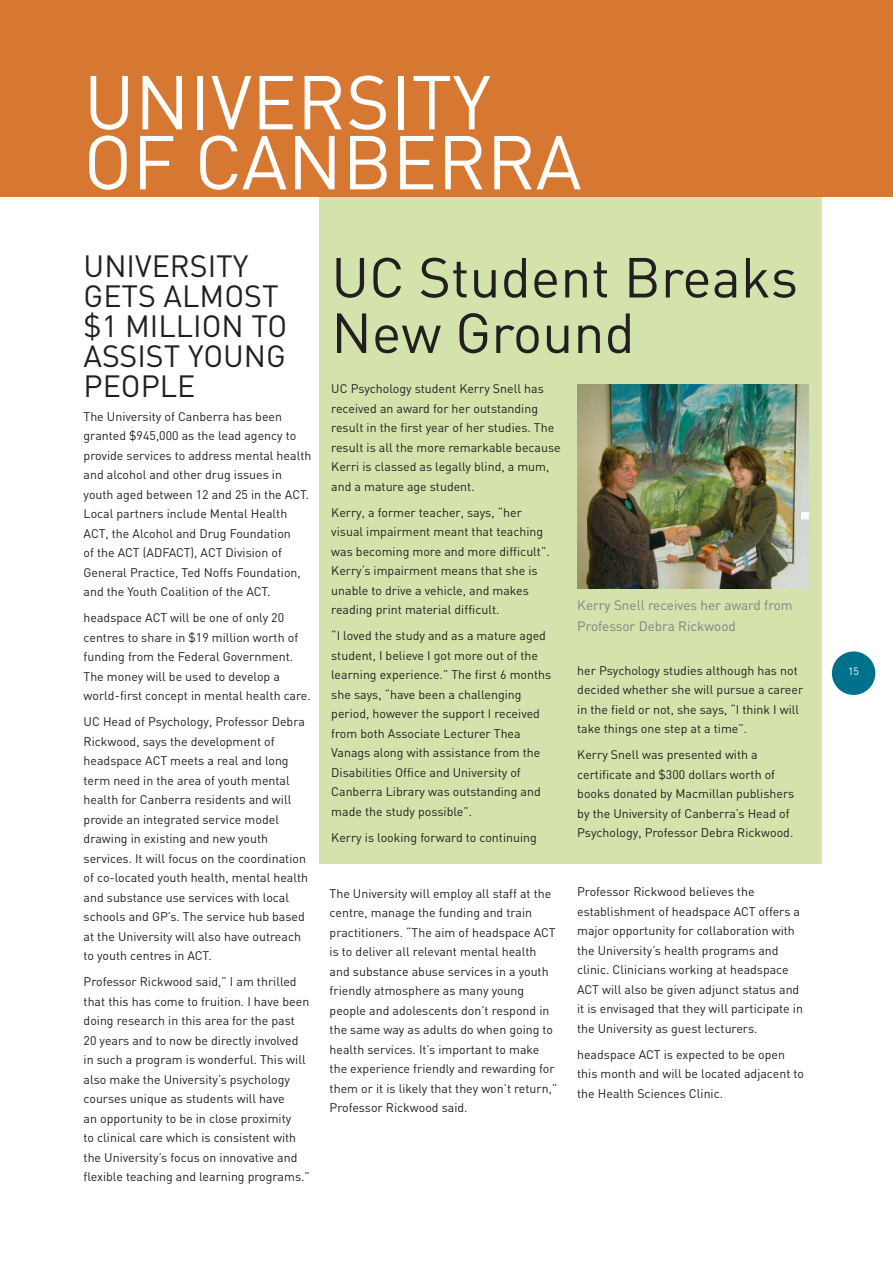
<style>
.page{position:relative;width:893px;height:1263px;background:#fff}
.page>*{position:absolute;margin:0;border:0;box-sizing:border-box;transform-origin:0 0}
.t1{font:75px/60px "DIN";color:#fff}
.t2{font:55.5px/55.5px "DIN";color:#231f20}
.t3{font:30.3px/30px "DIN";color:#231f20}
.t4{font:13.5px/21px "DIN";color:#808284}
.t5{font:12.3px/19.5px "DIN";color:#231f20}
.t6{font:10.5px "DIN";color:#fff}
</style>
<div class="page">
<div style="left:832px;top:651px;width:43px;height:44px;background:#00718c;border-radius:50%"></div>
<div style="left:319px;top:197px;width:503px;height:667px;background:#d3e3ab"></div>
<div style="left:0;top:0;width:893px;height:197px;background:#d67832"></div>
<img style="left:577px;top:385px;width:231px;height:203px">
<h1 class="t1" style="left:84px;top:81px;width:499px">UNIVERSITY<br>OF CANBERRA</h1>
<h3 class="t3" style="left:84px;top:255px;width:205px">UNIVERSITY<br>GETS ALMOST $1 MILLION TO<br>ASSIST YOUNG<br>PEOPLE</h3>
<p class="t5" style="left:84px;top:408px;width:229px">The University of Canberra has been granted $945,000 as the lead agency to provide services to address mental health and alcohol and other drug issues in youth aged between 12 and 25 in the ACT.<br>Local partners include Mental Health ACT, the Alcohol and Drug Foundation<br>of the ACT (ADFACT), ACT Division of General Practice, Ted Noffs Foundation, and the Youth Coalition of the ACT.</p>
<p class="t5" style="left:84px;top:609px;width:229px">headspace ACT will be one of only 20 centres to share in $19 million worth of funding from the Federal Government.<br>The money will be used to develop a world-first concept in mental health care.</p>
<p class="t5" style="left:84px;top:713px;width:226px">UC Head of Psychology, Professor Debra Rickwood, says the development of headspace ACT meets a real and long term need in the area of youth mental health for Canberra residents and will provide an integrated service model drawing in existing and new youth services. It will focus on the coordination of co-located youth health, mental health and substance use services with local schools and GP’s. The service hub based at the University will also have outreach to youth centres in ACT.</p>
<p class="t5" style="left:84px;top:973px;width:228px">Professor Rickwood said,” I am thrilled that this has come to fruition. I have been doing research in this area for the past 20 years and to now be directly involved in such a program is wonderful. This will also make the University’s psychology courses unique as students will have<br>an opportunity to be in close proximity<br>to clinical care which is consistent with the University’s focus on innovative and flexible teaching and learning programs.”</p>
<h2 class="t2" style="left:331px;top:256px;width:468px">UC Student Breaks<br>New Ground</h2>
<p class="t5" style="left:331px;top:381px;width:231px">UC Psychology student Kerry Snell has received an award for her outstanding result in the first year of her studies. The result is all the more remarkable because Kerri is classed as legally blind, a mum, and a mature age student.</p>
<p class="t5" style="left:331px;top:504px;width:220px">Kerry, a former teacher, says, “her visual impairment meant that teaching was becoming more and more difficult”.<br>Kerry‘s impairment means that she is unable to drive a vehicle, and makes reading print material difficult.</p>
<p class="t5" style="left:331px;top:627px;width:221px">“I loved the study and as a mature aged student, I believe I got more out of the learning experience.” The first 6 months she says, “have been a challenging period, however the support I received from both Associate Lecturer Thea Vanags along with assistance from the Disabilities Office and University of Canberra Library was outstanding and made the study possible”.</p>
<p class="t5" style="left:331px;top:829px;width:207px">Kerry is looking forward to continuing</p>
<p class="t4" style="left:577px;top:596px;width:217px">Kerry Snell receives her award from<br>Professor Debra Rickwood</p>
<p class="t5" style="left:577px;top:662px;width:227px">her Psychology studies although has not decided whether she will pursue a career in the field or not, she says, “I think I will take things one step at a time”.</p>
<p class="t5" style="left:577px;top:746px;width:218px">Kerry Snell was presented with a certificate and $300 dollars worth of books donated by Macmillan publishers by the University of Canberra’s Head of Psychology, Professor Debra Rickwood.</p>
<p class="t5" style="left:330px;top:885px;width:229px">The University will employ all staff at the centre, manage the funding and train practitioners. “The aim of headspace ACT is to deliver all relevant mental health and substance abuse services in a youth friendly atmosphere as many young people and adolescents don’t respond in the same way as adults do when going to health services. It’s important to make the experience friendly and rewarding for them or it is likely that they won’t return,” Professor Rickwood said.</p>
<p class="t5" style="left:577px;top:883px;width:227px">Professor Rickwood believes the establishment of headspace ACT offers a major opportunity for collaboration with the University’s health programs and clinic. Clinicians working at headspace ACT will also be given adjunct status and it is envisaged that they will participate in the University as guest lecturers.</p>
<p class="t5" style="left:577px;top:1046px;width:228px">headspace ACT is expected to be open this month and will be located adjacent to the Health Sciences Clinic.</p>
<p class="t6" style="left:848px;top:668px;width:12px">15</p>
</div>
